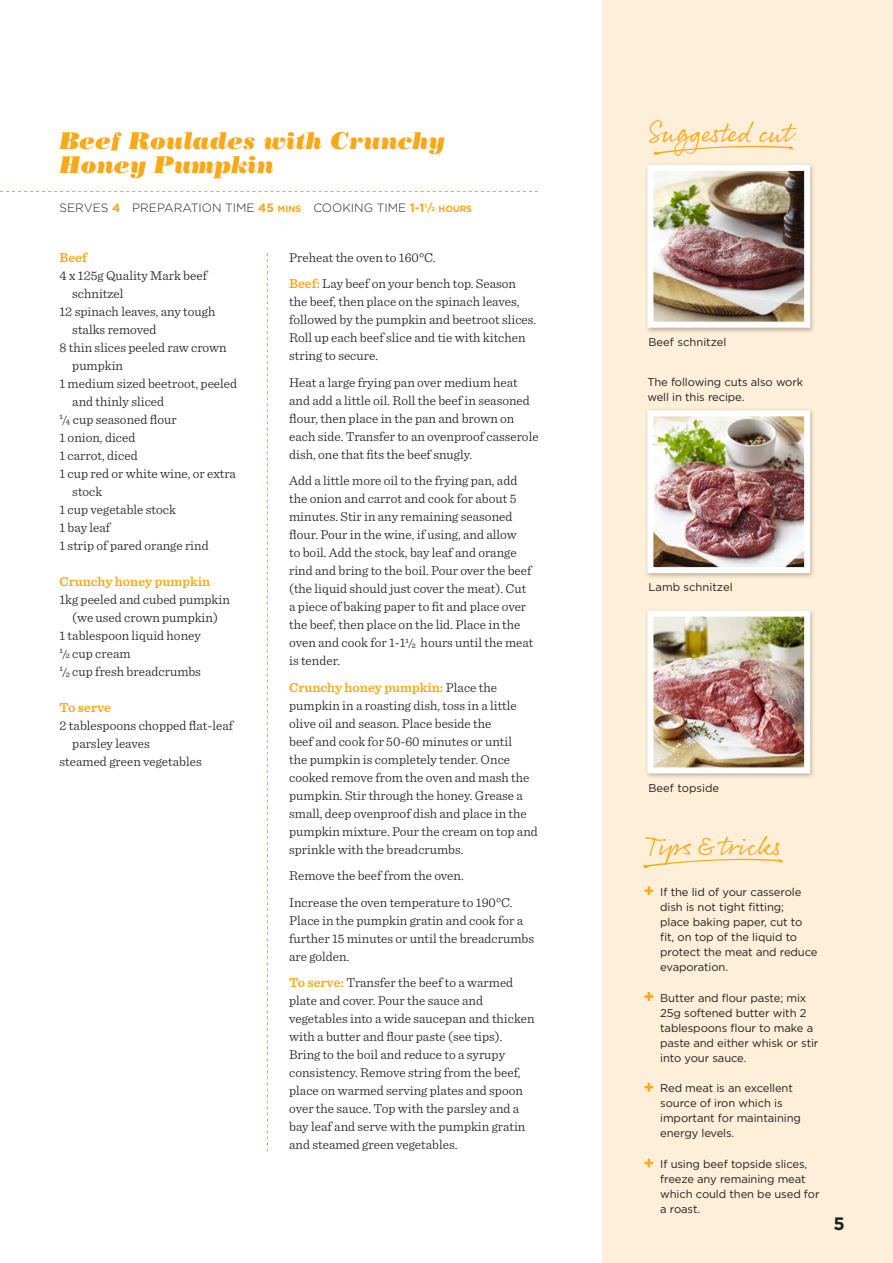
<style>
.page{position:relative;width:893px;height:1263px;background:#fff}
.page>*{position:absolute;margin:0;border:0;box-sizing:border-box;transform-origin:0 0}
.Body{font:27px "Rollerscript Smooth";color:#f9a71b}
.t1{font:italic 24px/24px "Bodoni Std Poster";color:#f9a71b}
.t2{font:700 18px "Gotham";color:#231f20}
.Body-2{font:300 13.5px/18px "Sentinel";color:#231f20}
.Ingredients{font:300 13.5px/18px "Sentinel";color:#231f20}
.Ingredients-2{font:600 13.5px "Sentinel";color:#f9a71b}
.t3{font:300 12px "Gotham";color:#231f20}
.Tips_2{font:11.25px/15px "Gotham";letter-spacing:-.01em;color:#231f20}
.Body-3{font:11.25px/15px "Gotham";letter-spacing:-.01em;color:#231f20}
.s1{font-weight:700;color:#f9a71b}
.s2{font-weight:700;font-size:9px;color:#f9a71b}
.s3{font-weight:700;font-size:10.5px;color:#f9a71b}
.s4{font-weight:700;font-size:6.15px;color:#f9a71b}
.s5{font-weight:400;font-size:10.5px}
.s6{font-weight:400;font-size:7.8px}
.s7{font-weight:600;color:#f9a71b}
.s8{font-family:"Sentinel";font-weight:600;font-size:18px;color:#f9a71b}
</style>
<div class="page">
<svg style="left:267px;top:253px;width:1px;height:898px"></svg>
<svg style="left:0;top:191px;width:538px;height:1px"></svg>
<div style="left:603px;top:0;width:290px;height:1263px;background:#feefd8"></div>
<div style="left:644px;top:162px;width:171px;height:172px;background:#231f20;opacity:.3"></div>
<img style="left:654px;top:172px;width:149px;height:149px">
<div style="left:647px;top:165px;width:163px;height:163px;border:6px solid #fff"></div>
<div style="left:644px;top:407px;width:171px;height:172px;background:#231f20;opacity:.3"></div>
<img style="left:654px;top:417px;width:149px;height:149px">
<div style="left:647px;top:410px;width:163px;height:163px;border:6px solid #fff"></div>
<div style="left:644px;top:608px;width:171px;height:171px;background:#231f20;opacity:.3"></div>
<img style="left:654px;top:618px;width:149px;height:148px">
<div style="left:647px;top:611px;width:163px;height:162px;border:6px solid #fff"></div>
<svg style="left:644px;top:886px;width:10px;height:9px"></svg>
<svg style="left:644px;top:992px;width:10px;height:9px"></svg>
<svg style="left:644px;top:1082px;width:10px;height:10px"></svg>
<svg style="left:644px;top:1158px;width:10px;height:10px"></svg>
<p class="t1" style="left:60px;top:128px;width:387px">Beef Roulades with Crunchy<br>Honey Pumpkin</p>
<p class="t3" style="left:60px;top:200px;width:414px">SERVES <span class="s1">4</span> PREPARATION TIME <span class="s1">45</span> <span class="s2">MINS</span> COOKING TIME <span class="s1">1-1</span><sup>1</sup><span class="s3">/</span><span class="s4">2</span> <span class="s2">HOURS</span></p>
<p class="Ingredients-2" style="left:60px;top:247px;width:29px">Beef</p>
<p class="Ingredients" style="left:72px;top:265px;width:136px;text-indent:-13px">4 x 125g Quality Mark beef schnitzel</p>
<p class="Ingredients" style="left:72px;top:301px;width:145px;text-indent:-13px">12 spinach leaves, any tough stalks removed</p>
<p class="Ingredients" style="left:72px;top:337px;width:156px;text-indent:-13px">8 thin slices peeled raw crown pumpkin</p>
<p class="Ingredients" style="left:72px;top:373px;width:166px;text-indent:-13px">1 medium sized beetroot, peeled and thinly sliced</p>
<p class="Ingredients" style="left:60px;top:409px;width:119px"><sup>1</sup><span class="s5">/</span><span class="s6">4</span> cup seasoned flour</p>
<p class="Ingredients" style="left:60px;top:427px;width:78px">1 onion, diced</p>
<p class="Ingredients" style="left:60px;top:445px;width:80px">1 carrot, diced</p>
<p class="Ingredients" style="left:72px;top:463px;width:165px;text-indent:-13px">1 cup red or white wine, or extra stock</p>
<p class="Ingredients" style="left:60px;top:499px;width:118px">1 cup vegetable stock</p>
<p class="Ingredients" style="left:60px;top:517px;width:52px">1 bay leaf</p>
<p class="Ingredients" style="left:60px;top:535px;width:151px">1 strip of pared orange rind</p>
<p class="Ingredients-2" style="left:60px;top:571px;width:152px">Crunchy honey pumpkin</p>
<p class="Ingredients" style="left:60px;top:589px;width:172px;text-align:center">1kg peeled and cubed pumpkin (we used crown pumpkin)</p>
<p class="Ingredients" style="left:60px;top:625px;width:143px">1 tablespoon liquid honey</p>
<p class="Ingredients" style="left:60px;top:643px;width:73px"><sup>1</sup><span class="s5">/</span><span class="s6">2</span> cup cream</p>
<p class="Ingredients" style="left:60px;top:661px;width:143px"><sup>1</sup><span class="s5">/</span><span class="s6">2</span> cup fresh breadcrumbs</p>
<p class="Ingredients-2" style="left:60px;top:697px;width:53px">To serve</p>
<p class="Ingredients" style="left:72px;top:715px;width:162px;text-indent:-13px">2 tablespoons chopped flat-leaf parsley leaves</p>
<p class="Ingredients" style="left:60px;top:751px;width:144px">steamed green vegetables</p>
<p class="Body-2" style="left:289px;top:247px;width:148px">Preheat the oven to 160°C.</p>
<p class="Body-2" style="left:289px;top:274px;width:249px"><span class="s7">Beef:</span> Lay beef on your bench top. Season the beef, then place on the spinach leaves, followed by the pumpkin and beetroot slices.<br>Roll up each beef slice and tie with kitchen string to secure.</p>
<p class="Body-2" style="left:289px;top:372px;width:251px">Heat a large frying pan over medium heat and add a little oil. Roll the beef in seasoned flour, then place in the pan and brown on each side. Transfer to an ovenproof casserole dish, one that fits the beef snugly.</p>
<p class="Body-2" style="left:289px;top:471px;width:246px">Add a little more oil to the frying pan, add the onion and carrot and cook for about 5 minutes. Stir in any remaining seasoned flour. Pour in the wine, if using, and allow<br>to boil. Add the stock, bay leaf and orange rind and bring to the boil. Pour over the beef (the liquid should just cover the meat). Cut a piece of baking paper to fit and place over the beef, then place on the lid. Place in the oven and cook for 1-1<sup>1</sup><span class="s5">/</span><span class="s6">2</span> hours until the meat is tender.</p>
<p class="Body-2" style="left:289px;top:677px;width:250px"><span class="s7">Crunchy honey pumpkin:</span> Place the pumpkin in a roasting dish, toss in a little olive oil and season. Place beside the<br>beef and cook for 50-60 minutes or until<br>the pumpkin is completely tender. Once cooked remove from the oven and mash the pumpkin. Stir through the honey. Grease a small, deep ovenproof dish and place in the pumpkin mixture. Pour the cream on top and sprinkle with the breadcrumbs.</p>
<p class="Body-2" style="left:289px;top:866px;width:176px">Remove the beef from the oven.</p>
<p class="Body-2" style="left:289px;top:892px;width:246px">Increase the oven temperature to 190°C.<br>Place in the pumpkin gratin and cook for a further 15 minutes or until the breadcrumbs are golden.</p>
<p class="Body-2" style="left:289px;top:973px;width:247px"><span class="s7">To serve:</span> Transfer the beef to a warmed plate and cover. Pour the sauce and vegetables into a wide saucepan and thicken with a butter and flour paste (see tips).<br>Bring to the boil and reduce to a syrupy consistency. Remove string from the beef, place on warmed serving plates and spoon over the sauce. Top with the parsley and a bay leaf and serve with the pumpkin gratin and steamed green vegetables.</p>
<p class="Body" style="left:647px;top:116px;width:145px">Suggested cut</p>
<p class="Tips_2" style="left:648px;top:334px;width:80px">Beef schnitzel</p>
<p class="Body-3" style="left:647px;top:375px;width:157px">The following cuts also work well in this recipe.</p>
<p class="Tips_2" style="left:648px;top:580px;width:86px">Lamb schnitzel</p>
<p class="Tips_2" style="left:648px;top:780px;width:72px">Beef topside</p>
<p class="Body" style="left:644px;top:829px;width:138px">Tips &amp; tricks</p>
<p class="Tips_2" style="left:660px;top:884px;width:159px;text-indent:-16px"><span class="s8">+</span> If the lid of your casserole dish is not tight fitting;<br>place baking paper, cut to fit, on top of the liquid to protect the meat and reduce evaporation.</p>
<p class="Tips_2" style="left:660px;top:990px;width:160px;text-indent:-16px"><span class="s8">+</span> Butter and flour paste; mix<br>25g softened butter with 2 tablespoons flour to make a paste and either whisk or stir into your sauce.</p>
<p class="Tips_2" style="left:660px;top:1080px;width:142px;text-indent:-16px"><span class="s8">+</span> Red meat is an excellent source of iron which is important for maintaining energy levels.</p>
<p class="Tips_2" style="left:660px;top:1156px;width:161px;text-indent:-16px"><span class="s8">+</span> If using beef topside slices, freeze any remaining meat which could then be used for a roast.</p>
<p class="t2" style="left:833px;top:1212px;width:13px">5</p>
</div>
